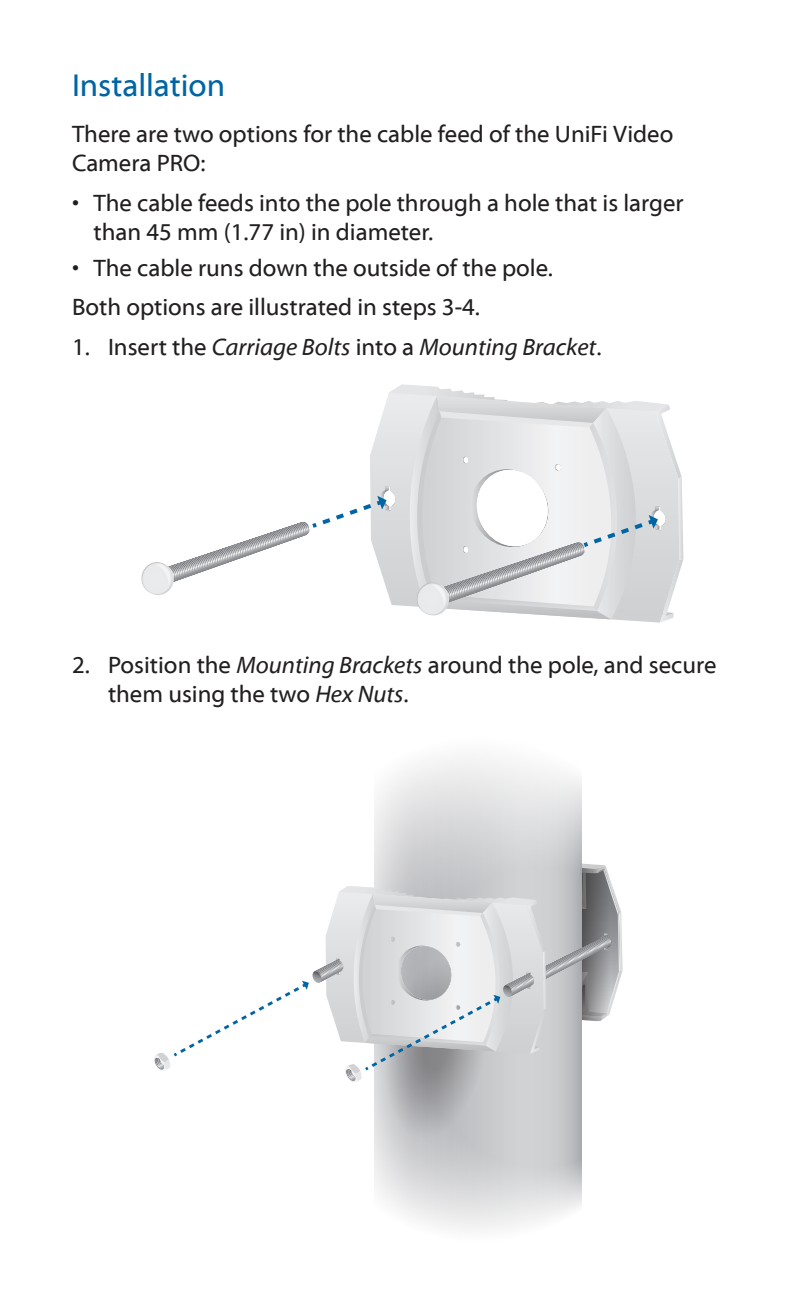
<style>
.page{position:relative;width:792px;height:1296px;background:#fff}
.page>*{position:absolute;margin:0;border:0;box-sizing:border-box;transform-origin:0 0}
.t1{font:32px "Myriad Web Pro";color:#0065a4}
.t2{font:24px/28.8px "Myriad Web Pro";color:#231f20}
.t3{font:italic 24px "Myriad Web Pro";color:#231f20}
.s1{font-style:normal}
.s2{font-style:italic}
</style>
<div class="page">
<svg style="left:141px;top:384px;width:542px;height:239px"></svg>
<svg style="left:374px;top:758px;width:207px;height:472px"></svg>
<svg style="left:154px;top:851px;width:469px;height:287px"></svg>
<h1 class="t1" style="left:72px;top:68px;width:155px">Installation</h1>
<p class="t2" style="left:72px;top:121px;width:603px">There are two options for the cable feed of the UniFi Video<br>Camera PRO:</p>
<p class="t2" style="left:94px;top:189px;width:592px;text-indent:-22px">• The cable feeds into the pole through a hole that is larger than 45 mm (1.77 in) in diameter.</p>
<p class="t2" style="left:72px;top:248px;width:483px;line-height:39.6px">• The cable runs down the outside of the pole.<br>Both options are illustrated in steps 3-4.</p>
<p class="t3" style="left:72px;top:334px;width:531px"><span class="s1">1. Insert the</span> Carriage Bolts <span class="s1">into a</span> Mounting Bracket<span class="s1">.</span></p>
<p class="t2" style="left:108px;top:651px;width:610px;text-indent:-36px">2. Position the <span class="s2">Mounting Brackets</span> around the pole, and secure them using the two <span class="s2">Hex Nuts</span>.</p>
</div>
